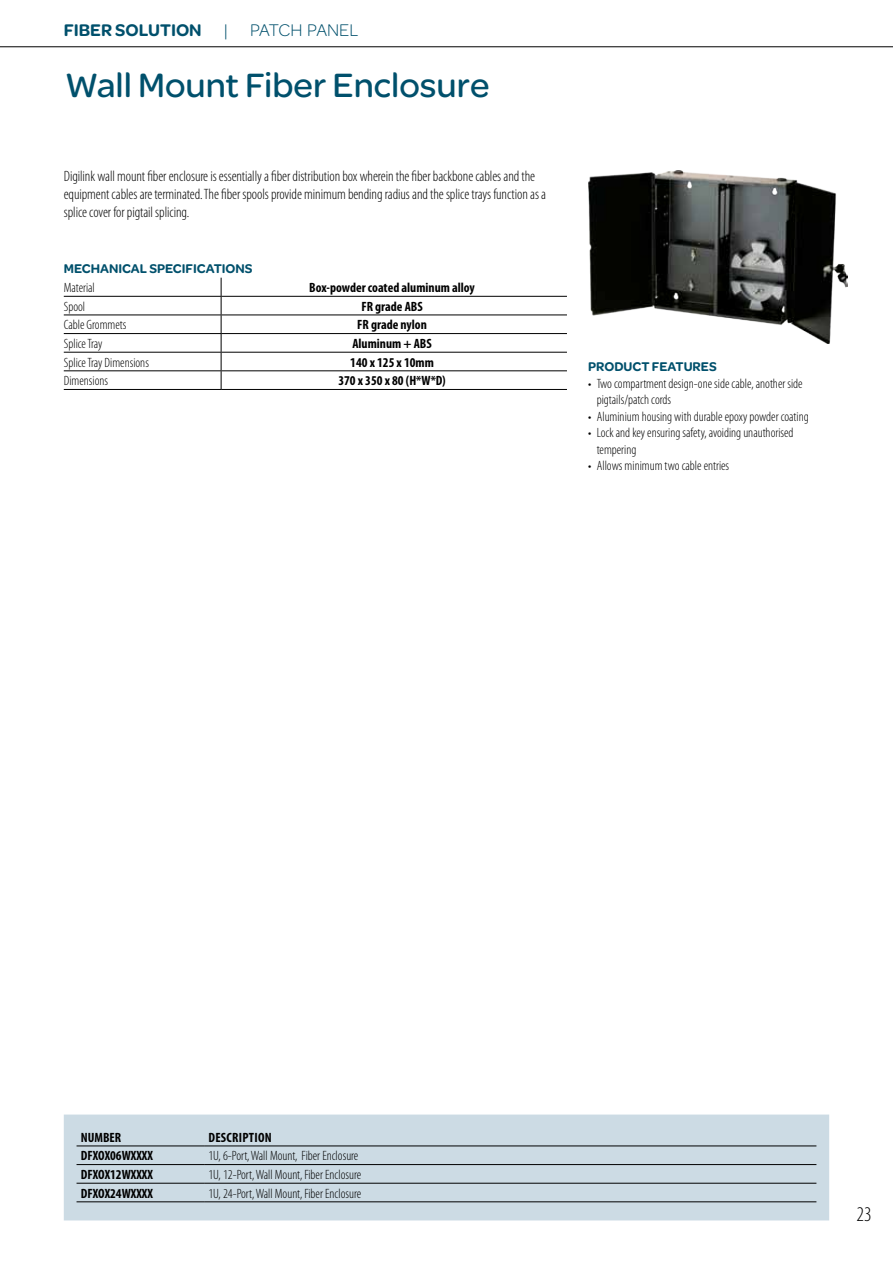
<style>
.page{position:relative;width:893px;height:1263px;background:#fff}
.page>*{position:absolute;margin:0;border:0;box-sizing:border-box;transform-origin:0 0}
.t1{font:36px "SE Optimist";color:#00506c}
.t2{font:300 condensed 21px "Myriad Pro";color:#000}
.t3{font:300 18px "SE Optimist";color:#00506c}
.t4{font:900 18px "SE Optimist";color:#00506c}
.t5{font:300 condensed 15px/18px "Myriad Pro";letter-spacing:-.005em;color:#000}
.t6{font:300 condensed 13.5px/16.5px "Myriad Pro";color:#000}
.t7{font:700 condensed 13.5px "Myriad Pro";color:#000}
.t8{font:900 13.5px "SE Optimist";color:#00506c}
.t9{font:700 condensed 13.5px "Myriad Pro";letter-spacing:.02em;color:#000}
.s1{font-weight:900}
</style>
<div class="page">
<hr style="left:0;top:47px;width:893px;height:1px;background:#000">
<hr style="left:64px;top:296px;width:157px;height:1px;background:#000">
<hr style="left:221px;top:296px;width:346px;height:1px;background:#000">
<hr style="left:64px;top:315px;width:157px;height:1px;background:#000">
<hr style="left:221px;top:315px;width:346px;height:1px;background:#000">
<hr style="left:64px;top:333px;width:157px;height:1px;background:#000">
<hr style="left:221px;top:333px;width:346px;height:1px;background:#000">
<hr style="left:64px;top:352px;width:157px;height:1px;background:#000">
<hr style="left:221px;top:352px;width:346px;height:1px;background:#000">
<hr style="left:64px;top:370px;width:157px;height:1px;background:#000">
<hr style="left:221px;top:370px;width:346px;height:1px;background:#000">
<svg style="left:221px;top:278px;width:1px;height:111px"></svg>
<hr style="left:64px;top:389px;width:157px;height:1px;background:#000">
<hr style="left:221px;top:389px;width:346px;height:1px;background:#000">
<div style="left:64px;top:1114px;width:765px;height:106px;background:#ccdbe4"></div>
<hr style="left:77px;top:1145px;width:127px;height:1px;background:#000">
<hr style="left:204px;top:1145px;width:612px;height:1px;background:#000">
<hr style="left:77px;top:1164px;width:127px;height:1px;background:#000">
<hr style="left:204px;top:1164px;width:612px;height:1px;background:#000">
<hr style="left:77px;top:1183px;width:127px;height:1px;background:#000">
<hr style="left:204px;top:1183px;width:612px;height:1px;background:#000">
<hr style="left:77px;top:1201px;width:127px;height:1px;background:#000">
<hr style="left:204px;top:1201px;width:612px;height:1px;background:#000">
<img style="left:588px;top:170px;width:260px;height:173px">
<h3 class="t4" style="left:64px;top:17px;width:21px">FIBER</h3>
<h3 class="t3" style="left:115px;top:18px;width:234px"><span class="s1">SOLUTION</span> | PATC H PANEL</h3>
<h1 class="t1" style="left:65px;top:60px;width:426px">Wall Mount Fiber Enclosure</h1>
<p class="t5" style="left:64px;top:167px;width:484px">Digilink wallmountfiberenclosureisessentiallyafiberdistributionbox whereinthefiberbackbonecablesandthe equipment cablesareterminated.Thefiber spoolsprovideminimumbendingradiusandthesplicetrays functionasa splicecover forpigtail splicing.</p>
<p class="t8" style="left:64px;top:259px;width:46px">MECHANICAL</p>
<p class="t8" style="left:149px;top:259px;width:105px">SPECIFICATIONS</p>
<p class="t6" style="left:64px;top:279px;width:33px">Material</p>
<p class="t7" style="left:309px;top:279px;width:167px">Box-powder coated aluminum alloy</p>
<p class="t6" style="left:64px;top:298px;width:23px">Spool</p>
<p class="t7" style="left:361px;top:298px;width:62px">FR grade ABS</p>
<p class="t6" style="left:64px;top:316px;width:64px">Cable Grommets</p>
<p class="t7" style="left:357px;top:316px;width:71px">FR grade nylon</p>
<p class="t6" style="left:64px;top:335px;width:40px">SpliceTray</p>
<p class="t7" style="left:352px;top:335px;width:80px">Aluminum + ABS</p>
<p class="t6" style="left:64px;top:354px;width:87px">SpliceTray Dimensions</p>
<p class="t7" style="left:350px;top:354px;width:85px">140 x 125 x 10mm</p>
<p class="t6" style="left:64px;top:372px;width:46px">Dimensions</p>
<p class="t7" style="left:338px;top:372px;width:109px">370 x 350 x 80 (H*W*D)</p>
<p class="t8" style="left:588px;top:357px;width:130px">PRODUCT FEATURES</p>
<p class="t6" style="left:597px;top:375px;width:207px;text-indent:-9px">• Two compartment design-onesidecable,another side pigtails/patchcords</p>
<p class="t6" style="left:588px;top:408px;width:222px">• Aluminium housing with durable epoxypowder coating</p>
<p class="t6" style="left:597px;top:424px;width:198px;text-indent:-9px">• Lockand key ensuringsafety, avoiding unauthorised tempering</p>
<p class="t6" style="left:588px;top:457px;width:142px">• Allows minimum two cableentries</p>
<p class="t7" style="left:81px;top:1129px;width:42px">NUMBER</p>
<p class="t9" style="left:208px;top:1129px;width:63px">Description</p>
<p class="t7" style="left:81px;top:1147px;width:74px">DFXOX06WXXXX</p>
<p class="t6" style="left:208px;top:1147px;width:151px">1U,6-Port,Wall Mount, Fiber Enclosure</p>
<p class="t7" style="left:81px;top:1166px;width:74px">DFXOX12WXXXX</p>
<p class="t6" style="left:208px;top:1166px;width:154px">1U,12-Port,Wall Mount, Fiber Enclosure</p>
<p class="t7" style="left:81px;top:1185px;width:74px">DFXOX24WXXXX</p>
<p class="t6" style="left:208px;top:1185px;width:154px">1U,24-Port,Wall Mount, Fiber Enclosure</p>
<h2 class="t2" style="left:857px;top:1202px;width:17px">23</h2>
</div>
